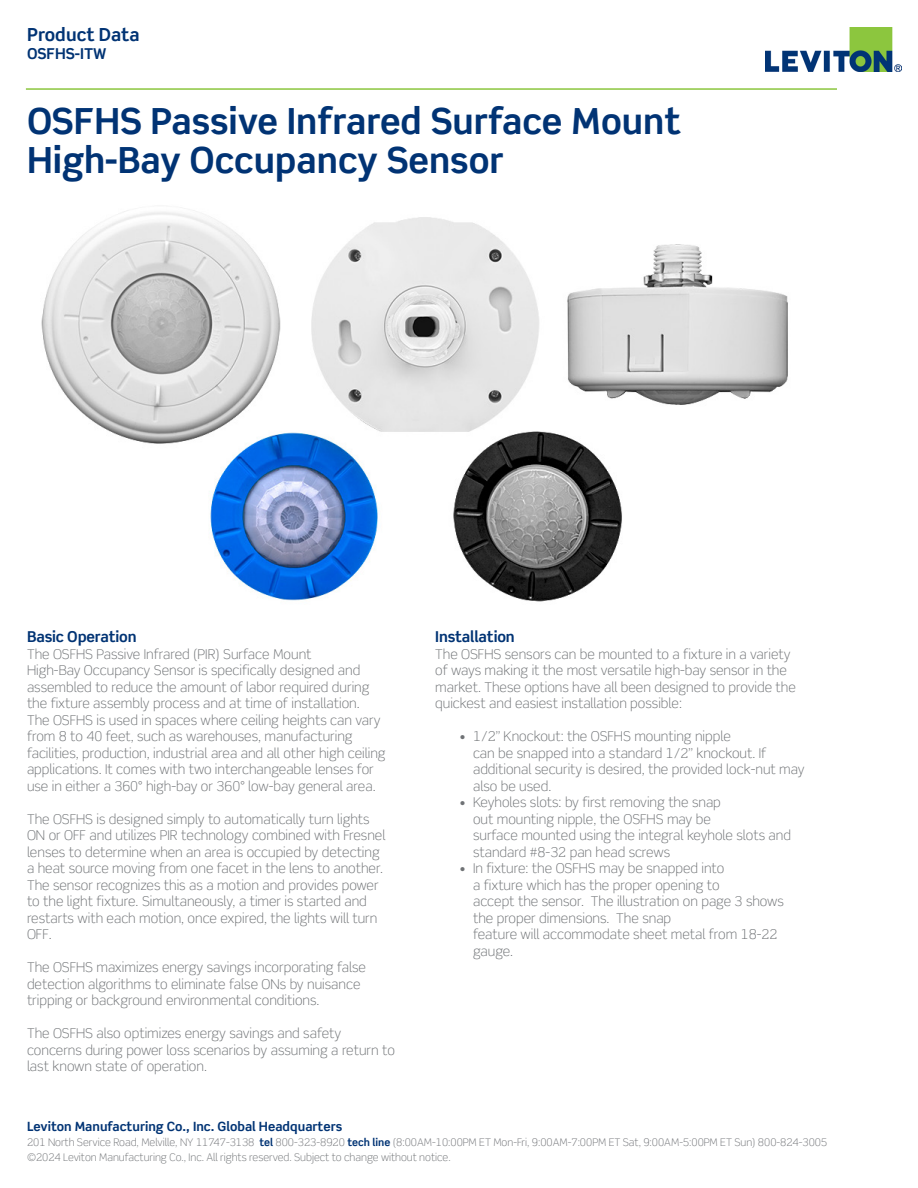
<style>
.page{position:relative;width:918px;height:1188px;background:#fff}
.page>*{position:absolute;margin:0;border:0;box-sizing:border-box;transform-origin:0 0}
.Main_Headline_BIG{font:700 36px "Scene Std";color:#013374}
.t1{font:700 18px "Scene Std";color:#013374}
.Body_Copy{font:700 15px "Scene Std";letter-spacing:-.01em;color:#013374}
.Captions{font:700 15px "Scene Std";color:#013374}
.Body_Copy-2{font:300 13.5px/16.5px "Scene Std";color:#6f7275}
.t2{font:700 12.75px "Scene Std";color:#013374}
.t3{font:300 10.5px "Scene Std";color:#707276}
.t4{font:300 10.5px "Scene Std";color:#6f7275}
.s1{font-weight:700;color:#013374}
</style>
<div class="page">
<img style="left:765px;top:27px;width:137px;height:44px">
<hr style="left:26px;top:88px;width:811px;height:2px;background:#8bc63e">
<img style="left:41px;top:210px;width:747px;height:392px">
<p class="t1" style="left:27px;top:23px;width:114px">Product Data</p>
<p class="Captions" style="left:27px;top:44px;width:81px">OSFHS-ITW</p>
<p class="Main_Headline_BIG" style="left:27px;top:99px;width:655px">OSFHS Passive Infrared Surface Mount</p>
<p class="Main_Headline_BIG" style="left:27px;top:138px;width:478px">High-Bay Occupancy Sensor</p>
<p class="Body_Copy" style="left:27px;top:628px;width:111px">Basic Operation</p>
<p class="Body_Copy-2" style="left:27px;top:646px;width:360px">The OSFHS Passive Infrared (PIR) Surface Mount<br>High-Bay Occupancy Sensor is specifically designed and assembled to reduce the amount of labor required during the fixture assembly process and at time of installation.<br>The OSFHS is used in spaces where ceiling heights can vary from 8 to 40 feet, such as warehouses, manufacturing facilities, production, industrial area and all other high ceiling applications. It comes with two interchangeable lenses for use in either a 360° high-bay or 360° low-bay general area.</p>
<p class="Body_Copy-2" style="left:27px;top:811px;width:360px">The OSFHS is designed simply to automatically turn lights ON or OFF and utilizes PIR technology combined with Fresnel lenses to determine when an area is occupied by detecting a heat source moving from one facet in the lens to another.<br>The sensor recognizes this as a motion and provides power to the light fixture. Simultaneously, a timer is started and restarts with each motion, once expired, the lights will turn OFF.</p>
<p class="Body_Copy-2" style="left:27px;top:959px;width:341px">The OSFHS maximizes energy savings incorporating false detection algorithms to eliminate false ONs by nuisance tripping or background environmental conditions.</p>
<p class="Body_Copy-2" style="left:27px;top:1025px;width:369px">The OSFHS also optimizes energy savings and safety concerns during power loss scenarios by assuming a return to last known state of operation.</p>
<p class="Body_Copy" style="left:435px;top:628px;width:81px">Installation</p>
<p class="Body_Copy-2" style="left:435px;top:646px;width:362px">The OSFHS sensors can be mounted to a fixture in a variety of ways making it the most versatile high-bay sensor in the market. These options have all been designed to provide the quickest and easiest installation possible:</p>
<p class="Body_Copy-2" style="left:473px;top:728px;width:333px;text-indent:-14px">• 1/2” Knockout: the OSFHS mounting nipple<br>can be snapped into a standard 1/2” knockout. If additional security is desired, the provided lock-nut may also be used.</p>
<p class="Body_Copy-2" style="left:473px;top:794px;width:320px;text-indent:-14px">• Keyholes slots: by first removing the snap<br>out mounting nipple, the OSFHS may be<br>surface mounted using the integral keyhole slots and standard #8-32 pan head screws</p>
<p class="Body_Copy-2" style="left:473px;top:860px;width:312px;text-indent:-14px">• In fixture: the OSFHS may be snapped into<br>a fixture which has the proper opening to<br>accept the sensor. The illustration on page 3 shows the proper dimensions. The snap<br>feature will accommodate sheet metal from 18-22 gauge.</p>
<p class="t2" style="left:27px;top:1118px;width:317px">Leviton Manufacturing Co., Inc. Global Headquarters</p>
<p class="t3" style="left:27px;top:1136px;width:802px">201 North Service Road, Melville, NY 11747-3138 <span class="s1">tel</span> 800-323-8920 <span class="s1">tech line</span> (8:00AM-10:00PM ET Mon-Fri, 9:00AM-7:00PM ET Sat, 9:00AM-5:00PM ET Sun) 800-824-3005</p>
<p class="t4" style="left:27px;top:1151px;width:425px">©2024 Leviton Manufacturing Co., Inc. All rights reserved. Subject to change without notice.</p>
</div>
